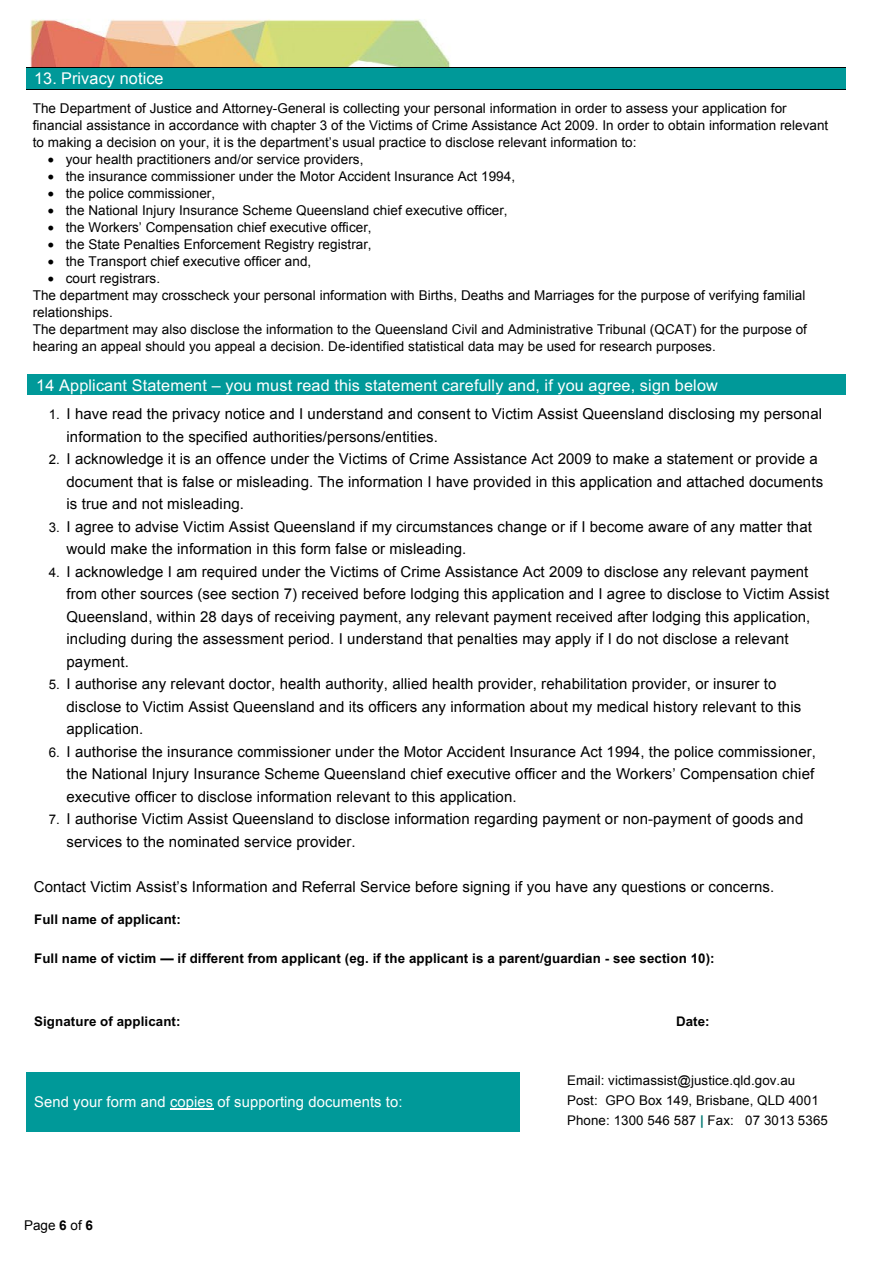
<style>
.page{position:relative;width:893px;height:1263px;background:#fff}
.page>*{position:absolute;margin:0;border:0;box-sizing:border-box;transform-origin:0 0}
.t1{font:16.2px "Arial";letter-spacing:.01em;color:#fff}
.t2{font:16.2px "Arial";letter-spacing:.01em;color:#fff}
.t3{font:15px/22.5px "Arial";letter-spacing:.005em;color:#000}
.t4{font:14.7px "Arial";letter-spacing:.01em;color:#fff}
.t5{font:13.5px/17.1px "Arial";letter-spacing:.005em;color:#000}
.t6{font:13.5px "Arial";color:#000}
.t7{font:700 13.35px "Arial";letter-spacing:.01em;color:#000}
.t8{font:13.35px/19.6px "Arial";letter-spacing:.01em;color:#000}
.s1{font-size:13.35px}
.s2{font-style:inherit}
.s3{font-weight:700}
.s4{font-weight:700;color:#007771}
</style>
<div class="page">
<img style="left:26px;top:19px;width:820px;height:1054px">
<div style="left:26px;top:67px;width:820px;height:22px;background:#099"></div>
<hr style="left:26px;top:67px;width:820px;height:1px;background:#000">
<div style="left:26px;top:89px;width:820px;height:305px;background:#fff"></div>
<hr style="left:26px;top:89px;width:820px;height:1px;background:#000">
<div style="left:26px;top:1073px;width:494px;height:59px;background:#099"></div>
<hr style="left:170px;top:1109px;width:43px;height:1px;background:#fff">
<div style="left:27px;top:374px;width:818px;height:21px;background:#099"></div>
<div style="left:26px;top:451px;width:819px;height:458px;background:#fff"></div>
<div style="left:46px;top:398px;width:799px;height:18px;background:#fff"></div>
<p class="t2" style="left:34px;top:67px;width:131px">13. Privacy notice</p>
<p class="t5" style="left:33px;top:99px;width:797px">The Department of Justice and Attorney-General is collecting your personal information in order to assess your application for financial assistance in accordance with chapter 3 of the Victims of Crime Assistance Act 2009. In order to obtain information relevant to making a decision on your, it is the department’s usual practice to disclose relevant information to:</p>
<p class="t5" style="left:48px;top:151px;width:317px">• your health practitioners and/or service providers,</p>
<p class="t5" style="left:48px;top:168px;width:469px">• the insurance commissioner under the Motor Accident Insurance Act 1994,</p>
<p class="t5" style="left:48px;top:185px;width:169px">• the police commissioner,</p>
<p class="t5" style="left:48px;top:202px;width:461px">• the National Injury Insurance Scheme Queensland chief executive officer,</p>
<p class="t5" style="left:48px;top:219px;width:325px">• the Workers’ Compensation chief executive officer,</p>
<p class="t5" style="left:48px;top:236px;width:325px">• the State Penalties Enforcement Registry registrar,</p>
<p class="t5" style="left:48px;top:253px;width:265px">• the Transport chief executive officer and,</p>
<p class="t5" style="left:33px;top:270px;width:776px;text-indent:15px">• court registrars.<br>The department may crosscheck your personal information with Births, Deaths and Marriages for the purpose of verifying familial relationships.<br>The department may also disclose the information to the Queensland Civil and Administrative Tribunal (QCAT) for the purpose of hearing an appeal should you appeal a decision. De-identified statistical data may be used for research purposes<span class="s1">.</span></p>
<p class="t1" style="left:36px;top:374px;width:683px">1<span class="s2">4</span> Applicant Statement – you must read this statement carefully and, if you agree, sign below</p>
<p class="t3" style="left:67px;top:403px;width:757px;text-indent:-18px"><span class="s1">1.</span> I have read the privacy notice and I understand and consent to Victim Assist Queensland disclosing my personal information to the specified authorities/persons/entities.</p>
<p class="t3" style="left:67px;top:448px;width:758px;text-indent:-18px"><span class="s1">2.</span> I acknowledge it is an offence under the Victims of Crime Assistance Act 2009 to make a statement or provide a document that is false or misleading. The information I have provided in this application and attached documents is true and not misleading.</p>
<p class="t3" style="left:67px;top:515px;width:747px;text-indent:-18px"><span class="s1">3.</span> I agree to advise Victim Assist Queensland if my circumstances change or if I become aware of any matter that would make the information in this form false or misleading.</p>
<p class="t3" style="left:67px;top:560px;width:764px;text-indent:-18px"><span class="s1">4.</span> I acknowledge I am required under the Victims of Crime Assistance Act 2009 to disclose any relevant payment from other sources (see section 7) received before lodging this application and I agree to disclose to Victim Assist Queensland, within 28 days of receiving payment, any relevant payment received after lodging this application, including during the assessment period. I understand that penalties may apply if I do not disclose a relevant payment.</p>
<p class="t3" style="left:67px;top:673px;width:736px;text-indent:-18px"><span class="s1">5.</span> I authorise any relevant doctor, health authority, allied health provider, rehabilitation provider, or insurer to disclose to Victim Assist Queensland and its officers any information about my medical history relevant to this application.</p>
<p class="t3" style="left:67px;top:740px;width:751px;text-align:justify;text-indent:-18px"><span class="s1">6.</span> I authorise the insurance commissioner under the Motor Accident Insurance Act 1994, the police commissioner, the National Injury Insurance Scheme Queensland chief executive officer and the Workers’ Compensation chief executive officer to disclose information relevant to this application.</p>
<p class="t3" style="left:67px;top:808px;width:738px;text-indent:-18px"><span class="s1">7.</span> I authorise Victim Assist Queensland to disclose information regarding payment or non-payment of goods and services to the nominated service provider.</p>
<p class="t3" style="left:34px;top:875px;width:742px">Contact Victim Assist’s Information and Referral Service before signing if you have any questions or concerns.</p>
<p class="t7" style="left:34px;top:910px;width:148px">Full name of applicant:</p>
<p class="t7" style="left:34px;top:949px;width:682px">Full name of victim — if different from applicant (eg. if the applicant is a parent/guardian - see section 10):</p>
<p class="t7" style="left:34px;top:1012px;width:148px">Signature of applicant:</p>
<p class="t4" style="left:34px;top:1091px;width:370px">Send your form and copies of supporting documents to:</p>
<p class="t6" style="left:24px;top:1216px;width:71px">Page <span class="s3">6</span> of <span class="s3">6</span></p>
<p class="t7" style="left:676px;top:1012px;width:35px">Date:</p>
<p class="t8" style="left:567px;top:1071px;width:262px">Email: victimassist@justice.qld.gov.au<br>Post: GPO Box 149, Brisbane, QLD 4001<br>Phone: 1300 546 587 <span class="s4">|</span> Fax: <span class="s2">07 3013 5365</span></p>
</div>
